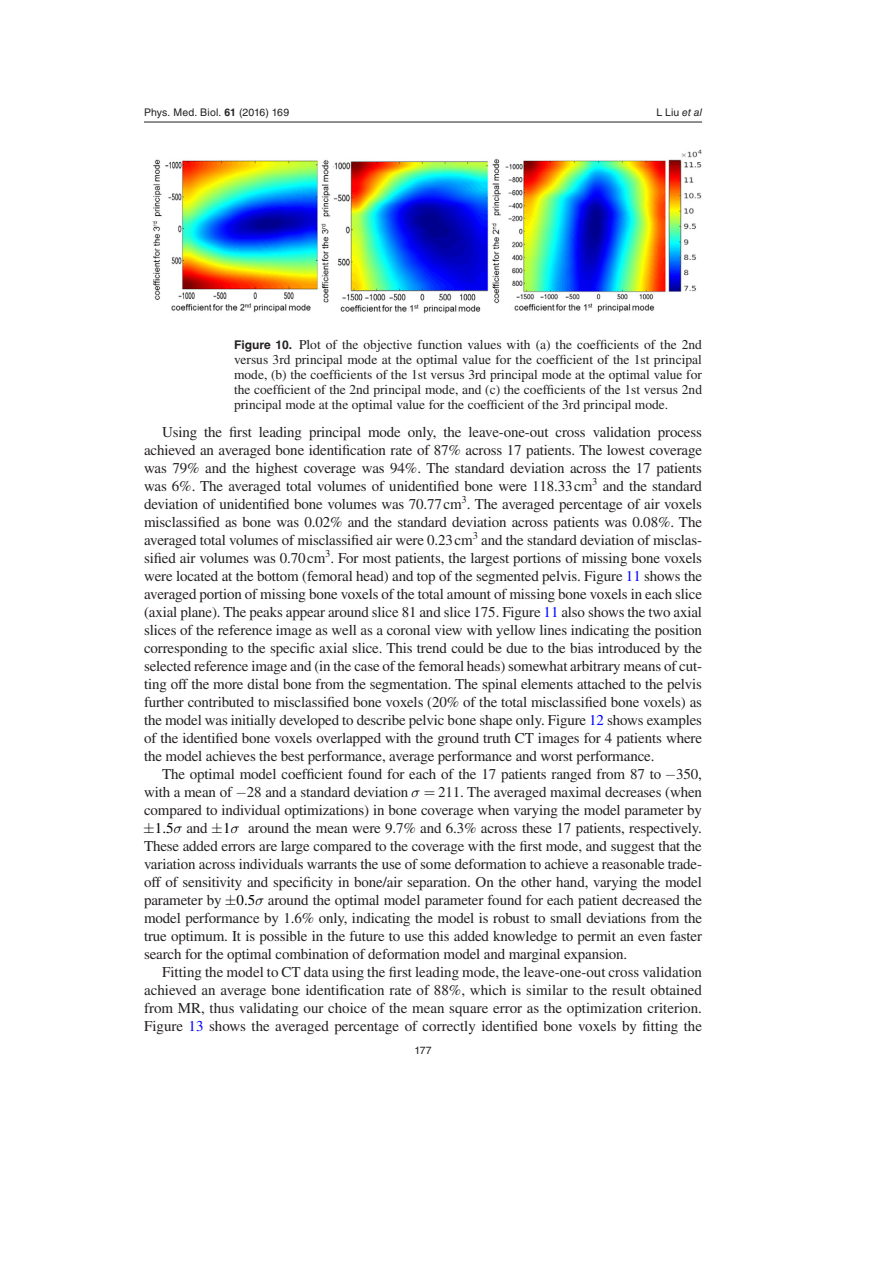
<style>
.page{position:relative;width:893px;height:1263px;background:#fff}
.page>*{position:absolute;margin:0;border:0;box-sizing:border-box;transform-origin:0 0}
.t1{font:15px/18px "Times LT Std";letter-spacing:-.01em;color:#231f20;text-align:justify}
.t2{font:13.5px/15px "Times LT Std";color:#231f20;text-align:justify}
.t3{font:10.5px "Helvetica LT Std";letter-spacing:.015em;color:#231f20}
.s1{font-family:"Helvetica";font-weight:700}
.s2{font-family:"Helvetica"}
.s3{font-style:italic}
.s4{font-family:"Helvetica LT Std";font-weight:700;font-size:12px}
.s5{color:#00f}
.s6{color:#000}
</style>
<div class="page">
<hr style="left:144px;top:122px;width:558px;height:1px;background:#231f20">
<img style="left:153px;top:149px;width:549px;height:165px">
<p class="t3" style="left:144px;top:107px;width:147px">Phys. Med. Biol. <span class="s1">61</span> (<span class="s2">2016</span>) 169</p>
<p class="t3" style="left:656px;top:106px;width:47px">L Liu <span class="s3">et al</span></p>
<p class="t2" style="left:234px;top:337px;width:470px"><span class="s4">Figure 10.</span> Plot of the objective function values with (a) the coefficients of the 2nd versus 3rd principal mode at the optimal value for the coefficient of the 1st principal mode, (b) the coefficients of the 1st versus 3rd principal mode at the optimal value for the coefficient of the 2nd principal mode, and (c) the coefficients of the 1st versus 2nd principal mode at the optimal value for the coefficient of the 3rd principal mode.</p>
<p class="t1" style="left:144px;top:423px;width:560px;text-indent:18px">Using the first leading principal mode only, the leave-one-out cross validation process achieved an averaged bone identification rate of 87% across 17 patients. The lowest coverage was 79% and the highest coverage was 94%. The standard deviation across the 17 patients was 6%. The averaged total volumes of unidentified bone were 118.33cm<sup>3</sup> and the standard deviation of unidentified bone volumes was 70.77cm<sup>3</sup>. The averaged percentage of air voxels misclassified as bone was 0.02% and the standard deviation across patients was 0.08%. The averaged total volumes of misclassified air were 0.23cm<sup>3</sup> and the standard deviation of misclas&shy;sified air volumes was 0.70cm<sup>3</sup>. For most patients, the largest portions of missing bone voxels were located at the bottom (femoral head) and top of the segmented pelvis. Figure <span class="s5">11</span> shows the averaged portion of missing bone voxels of the total amount of missing bone voxels in each slice (axial plane). The peaks appear around slice 81 and slice 175. Figure <span class="s5">11</span> also shows the two axial slices of the reference image as well as a coronal view with yellow lines indicating the position corresponding to the specific axial slice. This trend could be due to the bias introduced by the selected reference image and (in the case of the femoral heads) somewhat arbitrary means of cut&shy;ting off the more distal bone from the segmentation. The spinal elements attached to the pelvis further contributed to misclassified bone voxels (20% of the total misclassified bone voxels) as the model was initially developed to describe pelvic bone shape only. Figure <span class="s5">12</span> shows examples of the identified bone voxels overlapped with the ground truth CT images for 4 patients where the model achieves the best performance, average performance and worst performance.</p>
<p class="t1" style="left:144px;top:765px;width:560px;text-indent:18px">The optimal model coefficient found for each of the 17 patients ranged from 87 to −350, with a mean of −28 and a standard deviation</p>
<p class="t1" style="left:438px;top:783px;width:265px">211. The averaged maximal decreases (when</p>
<p class="t1" style="left:144px;top:801px;width:560px">compared to individual optimizations) in bone coverage when varying the model parameter by</p>
<p class="t1" style="left:155px;top:819px;width:549px"><span class="s6">1.5</span> and <span class="s6">1</span> around the mean were 9.7% and 6.3% across these 17 patients, respectively.</p>
<p class="t1" style="left:144px;top:837px;width:559px">These added errors are large compared to the coverage with the first mode, and suggest that the</p>
<p class="t1" style="left:144px;top:855px;width:560px">variation across individuals warrants the use of some deformation to achieve a reasonable trade-</p>
<p class="t1" style="left:144px;top:873px;width:559px">off of sensitivity and specificity in bone/air separation. On the other hand, varying the model</p>
<p class="t1" style="left:144px;top:891px;width:560px">parameter by <span class="s6">0.5</span> around the optimal model parameter found for each patient decreased the</p>
<p class="t1" style="left:144px;top:909px;width:560px">model performance by 1.6% only, indicating the model is robust to small deviations from the</p>
<p class="t1" style="left:144px;top:927px;width:560px">true optimum. It is possible in the future to use this added knowledge to permit an even faster</p>
<p class="t1" style="left:144px;top:945px;width:485px">search for the optimal combination of deformation model and marginal expansion.</p>
<p class="t1" style="left:162px;top:963px;width:542px">Fitting the model to CT data using the first leading mode, the leave-one-out cross validation</p>
<p class="t1" style="left:144px;top:981px;width:560px">achieved an average bone identification rate of 88%, which is similar to the result obtained</p>
<p class="t1" style="left:144px;top:999px;width:559px">from MR, thus validating our choice of the mean square error as the optimization criterion.</p>
<p class="t1" style="left:144px;top:1017px;width:560px">Figure <span class="s5">13</span> shows the averaged percentage of correctly identified bone voxels by fitting the</p>
<p class="t3" style="left:414px;top:1044px;width:19px">177</p>
</div>
